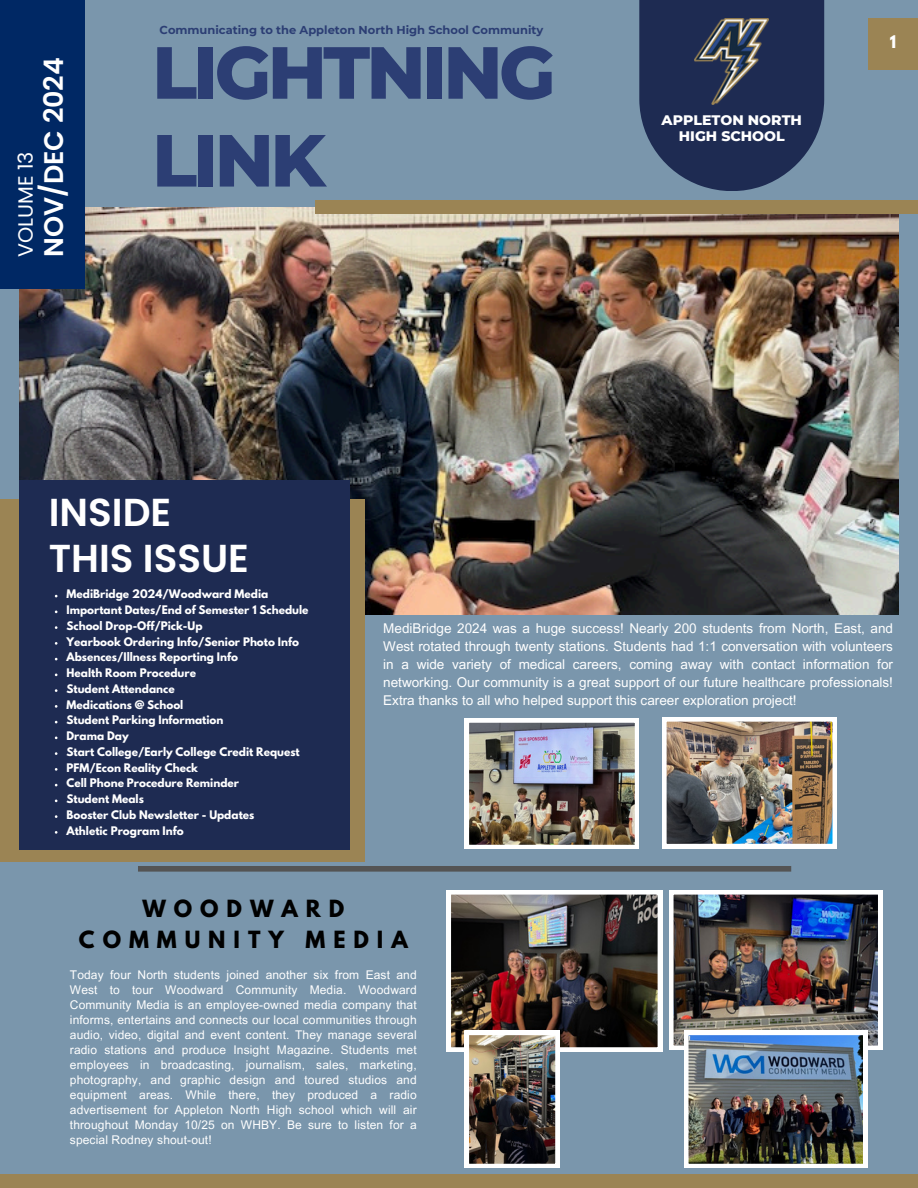
<style>
.page{position:relative;width:918px;height:1188px;background:#7a96ac}
.page>*{position:absolute;margin:0;border:0;box-sizing:border-box;transform-origin:0 0}
.t1{font:800 73.65px/87.9px "Montserrat";letter-spacing:-.05em;color:#2c3e74}
.t2{font:600 39px/46px "Poppins";color:#fff}
.t3{font:600 26.85px "Poppins";color:#fff}
.t4{font:700 21px/31.5px "League Spartan";letter-spacing:.38em;color:#000;text-align:center}
.t5{font:20.7px "Poppins";color:#fff}
.t6{font:700 15.45px "League Spartan";color:#fff}
.t7{font:800 14.1px/15.9px "Montserrat";color:#fff;text-align:center}
.t8{font:13.5px/18px "Arial MT Pro";color:#fff;text-align:justify}
.t9{font:12px/15px "Arial MT Pro";letter-spacing:.01em;color:#fff;text-align:justify}
.t10{font:700 11.55px "Montserrat";color:#2c3e74}
.t11{font:700 10.5px "League Spartan";color:#fff}
</style>
<div class="page">
<svg style="left:639px;top:0;width:185px;height:191px;background:#29385d"></svg>
<img style="left:695px;top:18px;width:74px;height:87px">
<img style="left:20px;top:207px;width:878px;height:407px">
<div style="left:0;top:0;width:85px;height:288px;background:#002864"></div>
<div style="left:0;top:499px;width:365px;height:362px;background:#9b8454"></div>
<div style="left:20px;top:481px;width:330px;height:369px;background:#1e2b52"></div>
<div style="left:0;top:1175px;width:918px;height:13px;background:#9b8454"></div>
<div style="left:315px;top:200px;width:603px;height:13px;background:#9b8454"></div>
<div style="left:868px;top:18px;width:50px;height:52px;background:#9b8454"></div>
<img style="left:662px;top:717px;width:174px;height:131px">
<img style="left:465px;top:718px;width:174px;height:131px">
<div style="left:138px;top:866px;width:653px;height:6px;background:#545454"></div>
<img style="left:447px;top:890px;width:215px;height:278px">
<img style="left:669px;top:890px;width:213px;height:278px">
<p class="t3" style="left:35px;top:257px;width:201px;rotate:-90deg">NOV/DEC 2024</p>
<p class="t5" style="left:11px;top:257px;width:107px;rotate:-90deg">VOLUME 13</p>
<p class="t10" style="left:160px;top:23px;width:385px">Communicating to the Appleton North High School Community</p>
<h3 class="t1" style="left:152px;top:28px;width:405px">LIGHTNING<br>LINK</h3>
<p class="t2" style="left:49px;top:489px;width:202px">INSIDE<br>THIS ISSUE</p>
<p class="t7" style="left:662px;top:112px;width:142px">APPLETON NORTH<br>HIGH SCHOOL</p>
<p class="t6" style="left:890px;top:34px;width:8px">1</p>
<p class="t11" style="left:67px;top:589px;width:203px">MediBridge 2024/Woodward Media</p>
<p class="t11" style="left:67px;top:605px;width:243px">Important Dates/End of Semester 1 Schedule</p>
<p class="t11" style="left:67px;top:620px;width:137px">School Drop-Off/Pick-Up</p>
<p class="t11" style="left:67px;top:636px;width:234px">Yearbook Ordering Info/Senior Photo Info</p>
<p class="t11" style="left:67px;top:652px;width:173px">Absences/Illness Reporting Info</p>
<p class="t11" style="left:67px;top:668px;width:131px">Health Room Procedure</p>
<p class="t11" style="left:67px;top:683px;width:110px">Student Attendance</p>
<p class="t11" style="left:67px;top:699px;width:118px">Medications @ School</p>
<p class="t11" style="left:67px;top:715px;width:158px">Student Parking Information</p>
<p class="t11" style="left:67px;top:731px;width:64px">Drama Day</p>
<p class="t11" style="left:67px;top:746px;width:235px">Start College/Early College Credit Request</p>
<p class="t11" style="left:67px;top:762px;width:133px">PFM/Econ Reality Check</p>
<p class="t11" style="left:67px;top:778px;width:174px">Cell Phone Procedure Reminder</p>
<h4 class="t11" style="left:67px;top:794px;width:79px">Student Meals</h4>
<p class="t11" style="left:67px;top:809px;width:189px">Booster Club Newsletter - Updates</p>
<p class="t11" style="left:67px;top:825px;width:119px">Athletic Program Info</p>
<p class="t8" style="left:383px;top:621px;width:511px">MediBridge 2024 was a huge success! Nearly 200 students from North, East, and West rotated through twenty stations. Students had 1:1 conversation with volunteers in a wide variety of medical careers, coming away with contact information for networking. Our community is a great support of our future healthcare professionals!<br>Extra thanks to all who helped support this career exploration project!</p>
<p class="t4" style="left:79px;top:895px;width:330px">WOODWARD<br>COMMUNITY MEDIA</p>
<p class="t9" style="left:70px;top:969px;width:348px">Today four North students joined another six from East and West to tour Woodward Community Media. Woodward Community Media is an employee-owned media company that informs, entertains and connects our local communities through audio, video, digital and event content. They manage several radio stations and produce Insight Magazine. Students met employees in broadcasting, journalism, sales, marketing, photography, and graphic design and toured studios and equipment areas. While there, they produced a radio advertisement for Appleton North High school which will air throughout Monday 10/25 on WHBY. Be sure to listen for a special Rodney shout-out!</p>
</div>
